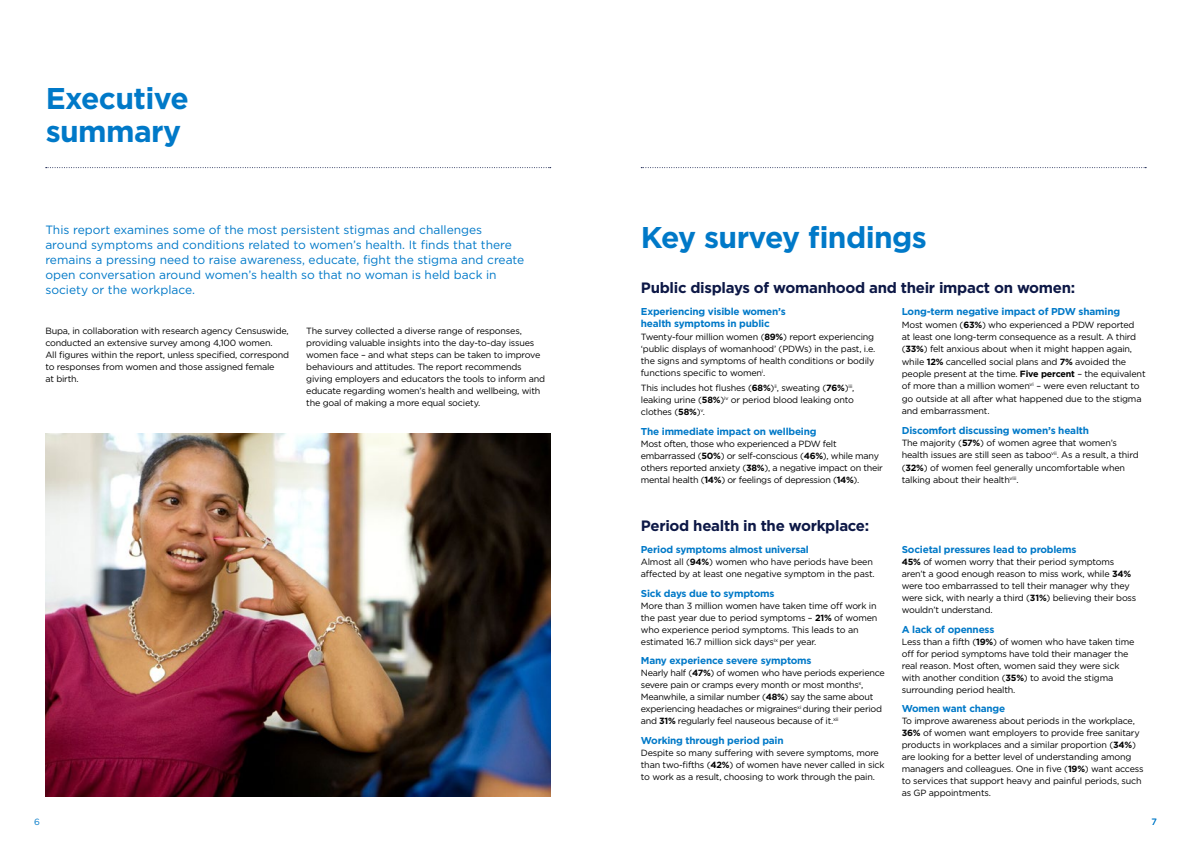
<style>
.page{position:relative;width:1191px;height:842px;background:#fff}
.page>*{position:absolute;margin:0;border:0;box-sizing:border-box;transform-origin:0 0}
.t1{font:700 30px/33px "Gotham";letter-spacing:-.02em;color:#0079c8}
.t2{font:700 15px "Gotham";letter-spacing:-.02em;color:#0d1846}
.t3{font:12px/15px "Gotham";color:#0079c8}
.t4{font:700 10px/12.1px "Gotham";letter-spacing:-.02em;color:#0079c8}
.t5{font:9px/12px "Gotham";letter-spacing:-.02em;color:#000}
.t6{font:9px "Gotham";color:#0079c8}
.s1{font-weight:700}
</style>
<div class="page">
<img style="left:45px;top:434px;width:505px;height:363px">
<svg style="left:46px;top:167px;width:505px;height:1px"></svg>
<svg style="left:641px;top:167px;width:505px;height:1px"></svg>
<h1 class="t1" style="left:46px;top:82px;width:144px">Executive summary</h1>
<p class="t3" style="left:45px;top:222px;width:480px">This report examines some of the most persistent stigmas and challenges around symptoms and conditions related to women’s health. It finds that there remains a pressing need to raise awareness, educate, fight the stigma and create open conversation around women’s health so that no woman is held back in society or the workplace.</p>
<p class="t5" style="left:306px;top:324px;width:240px">The survey collected a diverse range of responses, providing valuable insights into the day-to-day issues women face – and what steps can be taken to improve behaviours and attitudes. The report recommends giving employers and educators the tools to inform and educate regarding women’s health and wellbeing, with the goal of making a more equal society.</p>
<p class="t5" style="left:45px;top:324px;width:245px">Bupa, in collaboration with research agency Censuswide, conducted an extensive survey among 4,100 women.<br>All figures within the report, unless specified, correspond to responses from women and those assigned female<br>at birth.</p>
<p class="t6" style="left:34px;top:816px;width:7px">6</p>
<h1 class="t1" style="left:641px;top:221px;width:287px">Key survey findings</h1>
<h2 class="t2" style="left:641px;top:278px;width:436px">Public displays of womanhood and their impact on women:</h2>
<h3 class="t4" style="left:641px;top:306px;width:146px">Experiencing visible women’s health symptoms in public</h3>
<p class="t5" style="left:641px;top:330px;width:236px;text-align:justify">Twenty-four million women (<span class="s1">89%</span>) report experiencing ‘public displays of womanhood’ (PDWs) in the past, i.e. the signs and symptoms of health conditions or bodily functions specific to women<sup>i</sup> .</p>
<p class="t5" style="left:641px;top:381px;width:215px;text-align:justify">This includes hot flushes (<span class="s1">68%</span>)<sup>ii</sup>, sweating (<span class="s1">76%</span>)<sup>iii</sup> , leaking urine (<span class="s1">58%</span>)<sup>iv</sup> or period blood leaking onto clothes (<span class="s1">58%</span>)<sup>v</sup>.</p>
<h3 class="t4" style="left:641px;top:425px;width:177px">The immediate impact on wellbeing</h3>
<p class="t5" style="left:641px;top:437px;width:243px">Most often, those who experienced a PDW felt embarrassed (<span class="s1">50%</span>) or self-conscious (<span class="s1">46%</span>), while many others reported anxiety (<span class="s1">38%</span>), a negative impact on their mental health (<span class="s1">14%</span>) or feelings of depression (<span class="s1">14%</span>).</p>
<h2 class="t2" style="left:641px;top:516px;width:230px">Period health in the workplace:</h2>
<h3 class="t4" style="left:641px;top:543px;width:170px">Period symptoms almost universal</h3>
<p class="t5" style="left:641px;top:556px;width:235px">Almost all (<span class="s1">94%</span>) women who have periods have been affected by at least one negative symptom in the past.</p>
<h3 class="t4" style="left:641px;top:587px;width:135px">Sick days due to symptoms</h3>
<p class="t5" style="left:641px;top:599px;width:238px">More than 3 million women have taken time off work in the past year due to period symptoms – <span class="s1">21%</span> of women who experience period symptoms. This leads to an estimated 16.7 million sick days<sup>ix</sup> per year.</p>
<h3 class="t4" style="left:641px;top:654px;width:172px">Many experience severe symptoms</h3>
<p class="t5" style="left:641px;top:667px;width:245px">Nearly half (<span class="s1">47%</span>) of women who have periods experience severe pain or cramps every month or most months<sup>x</sup> , Meanwhile, a similar number (<span class="s1">48%</span>) say the same about experiencing headaches or migraines<sup>xi</sup> during their period and <span class="s1">31%</span> regularly feel nauseous because of it.<sup>xii</sup></p>
<h3 class="t4" style="left:641px;top:734px;width:144px">Working through period pain</h3>
<p class="t5" style="left:641px;top:746px;width:245px">Despite so many suffering with severe symptoms, more than two-fifths (<span class="s1">42%</span>) of women have never called in sick to work as a result, choosing to work through the pain.</p>
<h3 class="t4" style="left:901px;top:306px;width:220px">Long-term negative impact of PDW shaming</h3>
<p class="t5" style="left:901px;top:318px;width:245px;line-height:12.3px">Most women (<span class="s1">63%</span>) who experienced a PDW reported<br>at least one long-term consequence as a result. A third (<span class="s1">33%</span>) felt anxious about when it might happen again, while <span class="s1">12%</span> cancelled social plans and <span class="s1">7%</span> avoided the people present at the time. <span class="s1">Five percent</span> – the equivalent of more than a million women<sup>vi</sup> – were even reluctant to go outside at all after what happened due to the stigma and embarrassment.</p>
<h3 class="t4" style="left:901px;top:424px;width:189px">Discomfort discussing women’s health</h3>
<p class="t5" style="left:901px;top:437px;width:238px;line-height:12.3px">The majority (<span class="s1">57%</span>) of women agree that women’s health issues are still seen as taboo<sup>vii</sup>. As a result, a third (<span class="s1">32%</span>) of women feel generally uncomfortable when talking about their health<sup>viii</sup> .</p>
<h3 class="t4" style="left:901px;top:543px;width:176px">Societal pressures lead to problems</h3>
<p class="t5" style="left:901px;top:556px;width:236px"><span class="s1">45%</span> of women worry that their period symptoms aren’t a good enough reason to miss work, while <span class="s1">34% </span>were too embarrassed to tell their manager why they were sick, with nearly a third (<span class="s1">31%</span>) believing their boss wouldn’t understand.</p>
<h3 class="t4" style="left:901px;top:623px;width:94px">A lack of openness</h3>
<p class="t5" style="left:901px;top:635px;width:234px">Less than a fifth (<span class="s1">19%</span>) of women who have taken time off for period symptoms have told their manager the real reason. Most often, women said they were sick with another condition (<span class="s1">35%</span>) to avoid the stigma surrounding period health.</p>
<h3 class="t4" style="left:901px;top:702px;width:105px">Women want change</h3>
<p class="t5" style="left:901px;top:715px;width:243px">To improve awareness about periods in the workplace, <span class="s1">36%</span> of women want employers to provide free sanitary products in workplaces and a similar proportion (<span class="s1">34%</span>) are looking for a better level of understanding among managers and colleagues. One in five (<span class="s1">19%</span>) want access to services that support heavy and painful periods, such as GP appointments.</p>
<p class="t6" style="left:1151px;top:816px;width:7px">7</p>
</div>
